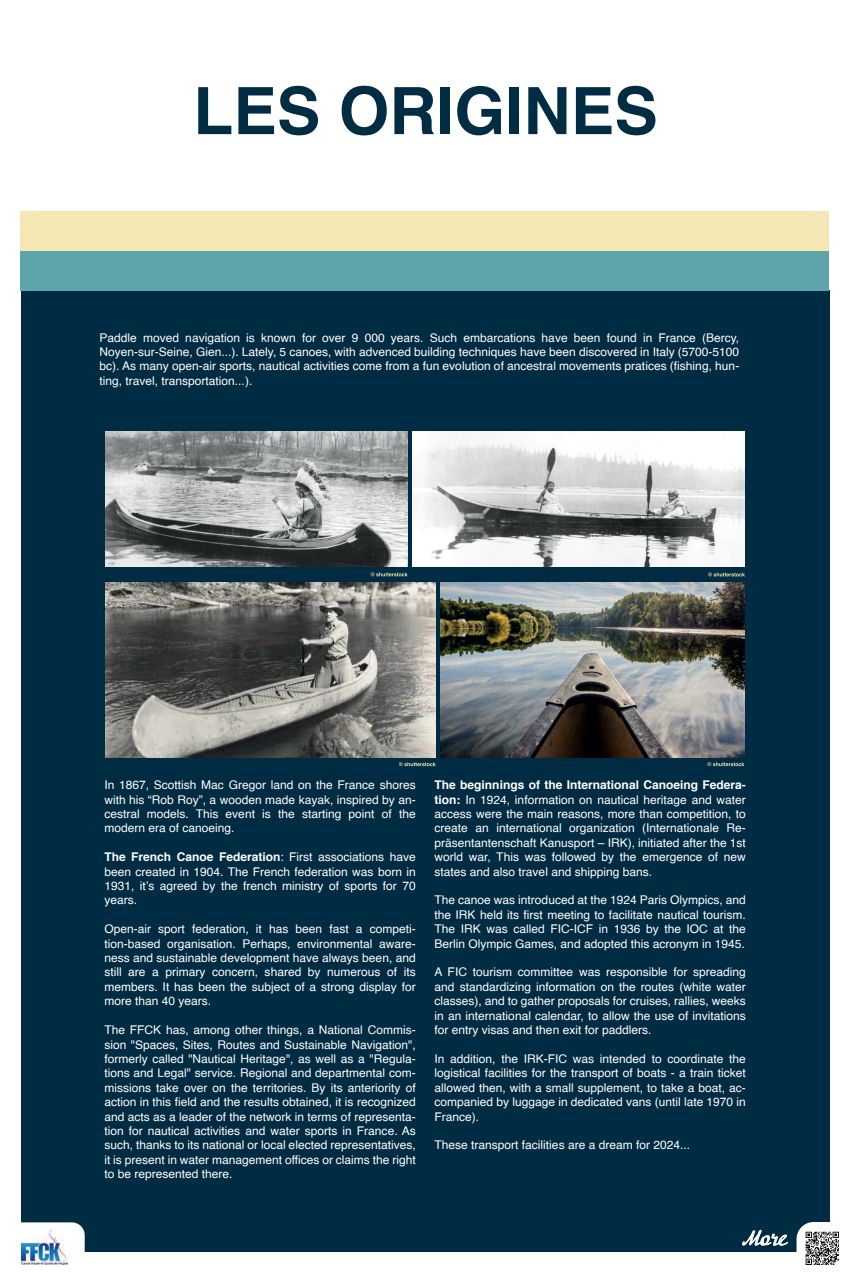
<style>
.page{position:relative;width:851px;height:1276px;background:#fff}
.page>*{position:absolute;margin:0;border:0;box-sizing:border-box;transform-origin:0 0}
.t1{font:700 65.25px "Helvetica";color:#002c44}
.t2{font:21px "Adventure";color:#fff}
.t3{font:12px/14.4px "Helvetica";color:#fff;text-align:justify}
.s1{font-weight:700}
</style>
<div class="page">
<div style="left:20px;top:211px;width:808px;height:40px;background:#f4e7b3"></div>
<div style="left:21px;top:290px;width:808px;height:962px;background:#002c43"></div>
<div style="left:20px;top:251px;width:808px;height:39px;background:#5ea5ab"></div>
<img style="left:106px;top:431px;width:301px;height:136px">
<svg style="left:370px;top:572px;width:37px;height:4px"></svg>
<svg style="left:21px;top:1222px;width:64px;height:43px"></svg>
<img style="left:21px;top:1229px;width:46px;height:35px">
<svg style="left:796px;top:1222px;width:43px;height:43px"></svg>
<svg style="left:742px;top:1230px;width:45px;height:15px"></svg>
<img style="left:106px;top:582px;width:329px;height:175px">
<img style="left:440px;top:582px;width:304px;height:175px">
<img style="left:412px;top:431px;width:332px;height:136px">
<svg style="left:708px;top:572px;width:36px;height:4px"></svg>
<svg style="left:707px;top:762px;width:37px;height:4px"></svg>
<svg style="left:399px;top:762px;width:36px;height:4px"></svg>
<h1 class="t1" style="left:193px;top:58px;width:466px">LES ORIGINES</h1>
<p class="t3" style="left:99px;top:330px;width:641px">Paddle moved navigation is known for over 9 000 years. Such embarcations have been found in France (Bercy, Noyen-sur-Seine, Gien...). Lately, 5 canoes, with advenced building techniques have been discovered in Italy (5700-5100 bc). As many open-air sports, nautical activities come from a fun evolution of ancestral movements pratices (fishing, hun&shy;ting, travel, transportation...).</p>
<p class="t3" style="left:104px;top:778px;width:313px">In 1867, Scottish Mac Gregor land on the France shores with his “Rob Roy”, a wooden made kayak, inspired by an&shy;cestral models. This event is the starting point of the modern era of canoeing.</p>
<p class="t3" style="left:104px;top:850px;width:313px"><span class="s1">The French Canoe Federation</span>: First associations have been created in 1904. The French federation was born in 1931, it’s agreed by the french ministry of sports for 70 years.</p>
<p class="t3" style="left:104px;top:922px;width:313px">Open-air sport federation, it has been fast a competi&shy;tion-based organisation. Perhaps, environmental aware&shy;ness and sustainable development have always been, and still are a primary concern, shared by numerous of its members. It has been the subject of a strong display for more than 40 years.</p>
<p class="t3" style="left:104px;top:1023px;width:313px">The FFCK has, among other things, a National Commis&shy;sion "Spaces, Sites, Routes and Sustainable Navigation", formerly called "Nautical Heritage", as well as a "Regula&shy;tions and Legal" service. Regional and departmental com&shy;missions take over on the territories. By its anteriority of action in this field and the results obtained, it is recognized and acts as a leader of the network in terms of representa&shy;tion for nautical activities and water sports in France. As such, thanks to its national or local elected representatives, it is present in water management offices or claims the right to be represented there.</p>
<p class="t3" style="left:434px;top:778px;width:313px"><span class="s1">The beginnings of the International Canoeing Federa&shy;tion:</span> In 1924, information on nautical heritage and water access were the main reasons, more than competition, to create an international organization (Internationale Re&shy;präsentantenschaft Kanusport – IRK), initiated after the 1st world war, This was followed by the emergence of new states and also travel and shipping bans.</p>
<p class="t3" style="left:434px;top:893px;width:313px">The canoe was introduced at the 1924 Paris Olympics, and the IRK held its first meeting to facilitate nautical tourism.<br>The IRK was called FIC-ICF in 1936 by the IOC at the Berlin Olympic Games, and adopted this acronym in 1945.</p>
<p class="t3" style="left:434px;top:965px;width:313px">A FIC tourism committee was responsible for spreading and standardizing information on the routes (white water classes), and to gather proposals for cruises, rallies, weeks in an international calendar, to allow the use of invitations for entry visas and then exit for paddlers.</p>
<p class="t3" style="left:434px;top:1052px;width:313px">In addition, the IRK-FIC was intended to coordinate the logistical facilities for the transport of boats - a train ticket allowed then, with a small supplement, to take a boat, ac&shy;companied by luggage in dedicated vans (until late 1970 in France).</p>
<p class="t3" style="left:434px;top:1138px;width:257px">These transport facilities are a dream for 2024...</p>
<h2 class="t2" style="left:743px;top:1225px;width:45px">More</h2>
</div>
